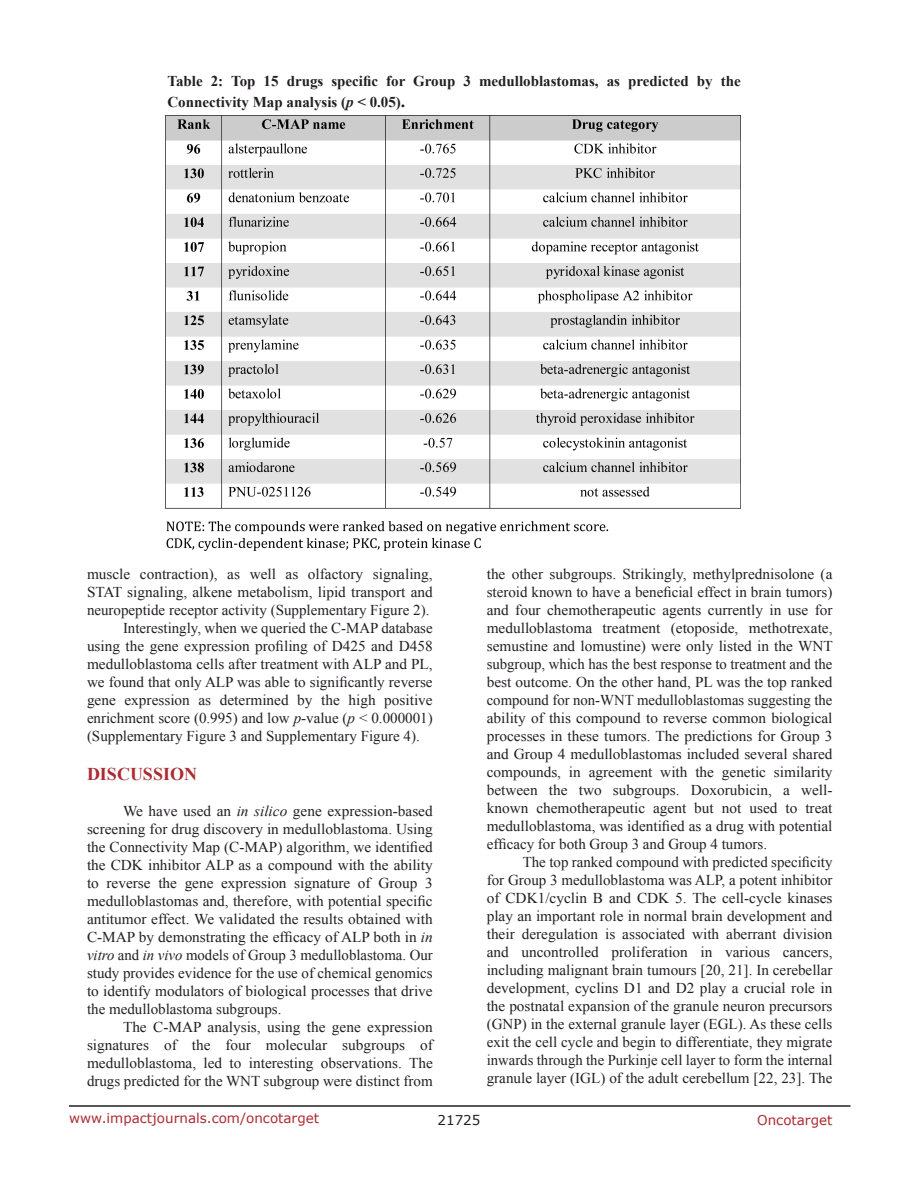
<style>
.page{position:relative;width:918px;height:1188px;background:#fff}
.page>*{position:absolute;margin:0;border:0;box-sizing:border-box;transform-origin:0 0}
.Heading{font:700 18px "Times New Roman";color:#ac2b31}
.BodyText{font:15px/18px "Times New Roman";color:#221f22;text-align:justify}
.TableHeading{font:700 15px/21.6px "Times New Roman";color:#221f22}
.t1{font:13.5px "Verdana";color:#ac2b31}
.t2{font:13.5px "Verdana";color:#221f22}
.s1{font-style:italic}
.s2{font-size:18px}
</style>
<div class="page">
<hr style="left:69px;top:1105px;width:781px;height:2px;background:#231f20">
<img style="left:166px;top:115px;width:575px;height:435px">
<p class="TableHeading" style="left:167px;top:70px;width:575px">Table 2: Top 15 drugs specific for Group 3 medulloblastomas, as predicted by the<br>Connectivity Map analysis (<span class="s1">p</span> &lt; 0.05)<span class="s2">.</span></p>
<p class="BodyText" style="left:87px;top:564px;width:347px">muscle contraction), as well as olfactory signaling, STAT signaling, alkene metabolism, lipid transport and neuropeptide receptor activity (Supplementary Figure 2).</p>
<p class="BodyText" style="left:87px;top:618px;width:347px;text-indent:36px">Interestingly, when we queried the C-MAP database using the gene expression profiling of D425 and D458 medulloblastoma cells after treatment with ALP and PL, we found that only ALP was able to significantly reverse gene expression as determined by the high positive enrichment score (0.995) and low <span class="s1">p</span>-value (<span class="s1">p</span> &lt; 0.000001) (Supplementary Figure 3 and Supplementary Figure 4).</p>
<p class="Heading" style="left:87px;top:762px;width:112px">DISCUSSION</p>
<p class="BodyText" style="left:87px;top:802px;width:347px;text-indent:36px">We have used an <span class="s1">in silico</span> gene expression-based screening for drug discovery in medulloblastoma. Using the Connectivity Map (C-MAP) algorithm, we identified the CDK inhibitor ALP as a compound with the ability to reverse the gene expression signature of Group 3 medulloblastomas and, therefore, with potential specific antitumor effect. We validated the results obtained with C-MAP by demonstrating the efficacy of ALP both in <span class="s1">in vitro</span> and <span class="s1">in vivo</span> models of Group 3 medulloblastoma. Our study provides evidence for the use of chemical genomics to identify modulators of biological processes that drive the medulloblastoma subgroups.</p>
<p class="BodyText" style="left:87px;top:1018px;width:347px;text-indent:36px">The C-MAP analysis, using the gene expression signatures of the four molecular subgroups of medulloblastoma, led to interesting observations. The drugs predicted for the WNT subgroup were distinct from</p>
<p class="BodyText" style="left:487px;top:564px;width:348px">the other subgroups. Strikingly, methylprednisolone (a steroid known to have a beneficial effect in brain tumors) and four chemotherapeutic agents currently in use for medulloblastoma treatment (etoposide, methotrexate, semustine and lomustine) were only listed in the WNT subgroup, which has the best response to treatment and the best outcome. On the other hand, PL was the top ranked compound for non-WNT medulloblastomas suggesting the ability of this compound to reverse common biological processes in these tumors. The predictions for Group 3 and Group 4 medulloblastomas included several shared compounds, in agreement with the genetic similarity between the two subgroups. Doxorubicin, a well&shy;known chemotherapeutic agent but not used to treat medulloblastoma, was identified as a drug with potential efficacy for both Group 3 and Group 4 tumors.</p>
<p class="BodyText" style="left:487px;top:852px;width:347px;text-indent:36px">The top ranked compound with predicted specificity for Group 3 medulloblastoma was ALP, a potent inhibitor of CDK1/cyclin B and CDK 5. The cell-cycle kinases play an important role in normal brain development and their deregulation is associated with aberrant division and uncontrolled proliferation in various cancers, including malignant brain tumours [20, 21]. In cerebellar development, cyclins D1 and D2 play a crucial role in the postnatal expansion of the granule neuron precursors (GNP) in the external granule layer (EGL). As these cells exit the cell cycle and begin to differentiate, they migrate inwards through the Purkinje cell layer to form the internal granule layer (IGL) of the adult cerebellum [22, 23]. The</p>
<p class="t1" style="left:69px;top:1109px;width:252px">www.impactjournals.com/oncotarget</p>
<p class="t2" style="left:438px;top:1111px;width:44px">21725</p>
<p class="t1" style="left:757px;top:1111px;width:77px">Oncotarget</p>
</div>
